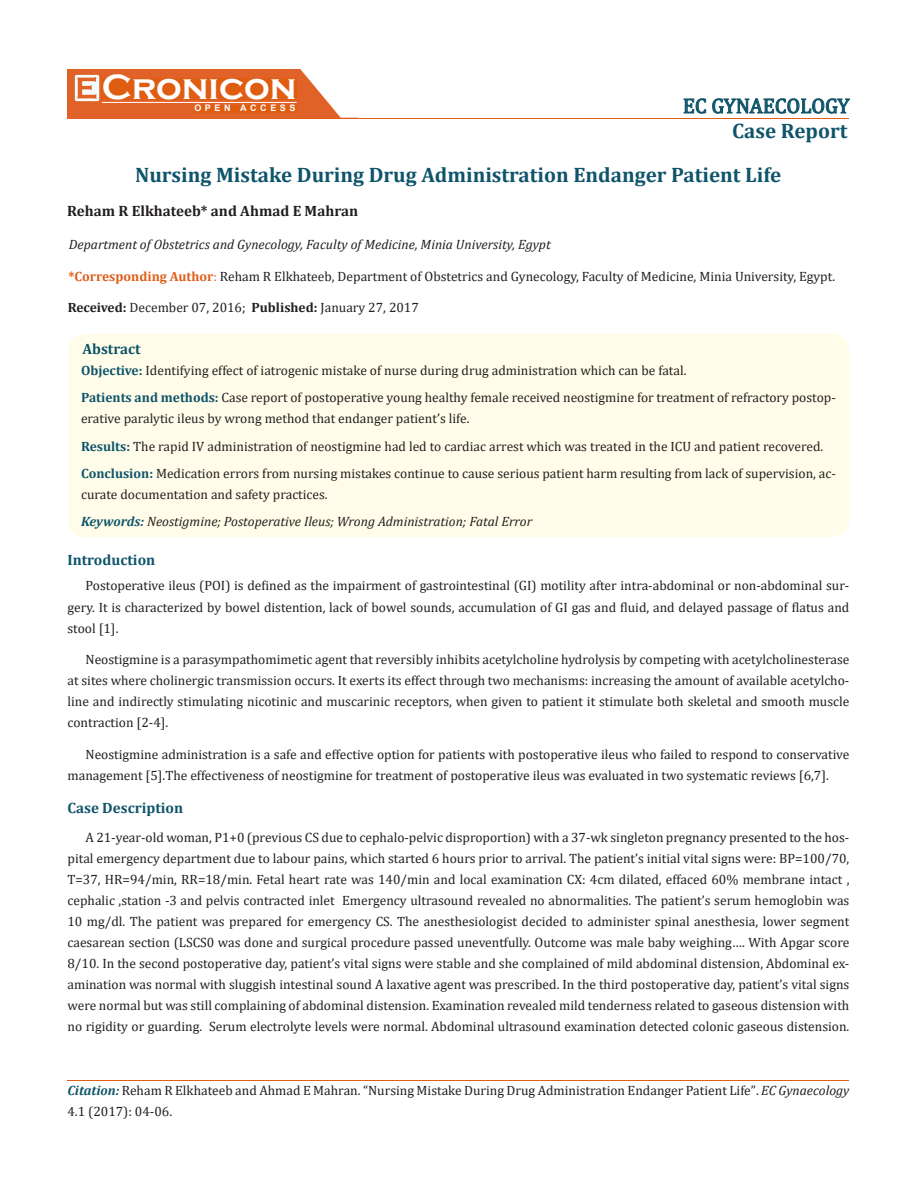
<style>
.page{position:relative;width:917px;height:1190px;background:#fff}
.page>*{position:absolute;margin:0;border:0;box-sizing:border-box;transform-origin:0 0}
.t1{font:700 36px "Copperplate Gothic";color:#fff}
.t2{font:700 21px "Cambria";color:#0e546a}
.t3{font:21px "Cambria";color:#0e546a}
.t4{font:700 15px "Cambria";color:#0e546a}
.t5{font:700 15px "Cambria";color:#231f20}
.t6{font:13.5px/21px "Cambria";color:#231f20}
.t7{font:italic 13.5px "Cambria";color:#231f20}
.t8{font:700 9px "Arial";letter-spacing:.4em;color:#fff}
.s1{font-weight:700;color:#e05d1a}
.s2{color:#e05d1a}
.s3{font-weight:700}
.s4{font-weight:700;color:#0e546a}
.s5{font-weight:700;font-style:italic;color:#0e546a}
.s6{font-size:13.35px}
.s7{font-style:italic}
</style>
<div class="page">
<div style="left:67px;top:70px;width:290px;height:49px;background:#e06228"></div>
<svg style="left:300px;top:69px;width:58px;height:49px"></svg>
<img style="left:75px;top:75px;width:24px;height:26px">
<div style="left:102px;top:79px;width:195px;height:21px;background:#df5d11"></div>
<div style="left:194px;top:105px;width:103px;height:7px;background:#df5d11"></div>
<svg style="left:683px;top:98px;width:167px;height:16px"></svg>
<hr style="left:102px;top:102px;width:194px;height:1px;background:#fff">
<hr style="left:279px;top:118px;width:569px;height:1px;background:#e05d1a">
<hr style="left:67px;top:1080px;width:782px;height:1px;background:#e05d1a">
<div style="left:67px;top:334px;width:782px;height:203px;background:#fffde9;border-radius:18px"></div>
<p class="t1" style="left:102px;top:68px;width:196px">Cronicon</p>
<p class="t8" style="left:194px;top:102px;width:103px">OPEN ACCESS</p>
<p class="t3" style="left:682px;top:93px;width:168px">EC GYNAECOLOGY</p>
<p class="t2" style="left:732px;top:116px;width:117px">Case Report</p>
<p class="t2" style="left:135px;top:160px;width:647px">Nursing Mistake During Drug Administration Endanger Patient Life</p>
<p class="t5" style="left:67px;top:200px;width:292px">Reham R Elkhateeb* and Ahmad E Mahran</p>
<p class="t7" style="left:69px;top:235px;width:483px">Department of Obstetrics and Gynecology, Faculty of Medicine, Minia University, Egypt</p>
<p class="t6" style="left:68px;top:265px;width:768px"><span class="s1">*Corresponding Author</span><span class="s2">:</span> Reham R Elkhateeb, Department of Obstetrics and Gynecology, Faculty of Medicine, Minia University, Egypt.</p>
<p class="t6" style="left:68px;top:297px;width:353px"><span class="s3">Received:</span> December 07, 2016; <span class="s3">Published:</span> January 27, 2017</p>
<p class="t4" style="left:82px;top:338px;width:60px">Abstract</p>
<p class="t6" style="left:81px;top:359px;width:607px"><span class="s4">Objective:</span> Identifying effect of iatrogenic mistake of nurse during drug administration which can be fatal.</p>
<p class="t6" style="left:81px;top:387px;width:756px"><span class="s4">Patients and methods:</span> Case report of postoperative young healthy female received neostigmine for treatment of refractory postop&shy;erative paralytic ileus by wrong method that endanger patient’s life.</p>
<p class="t6" style="left:81px;top:435px;width:743px"><span class="s4">Results:</span> The rapid IV administration of neostigmine had led to cardiac arrest which was treated in the ICU and patient recovered.</p>
<p class="t6" style="left:81px;top:463px;width:756px"><span class="s4">Conclusion:</span> Medication errors from nursing mistakes continue to cause serious patient harm resulting from lack of supervision, ac&shy;curate documentation and safety practices.</p>
<p class="t7" style="left:81px;top:511px;width:453px"><span class="s4">Keywords:</span> Neostigmine; Postoperative Ileus; Wrong Administration; Fatal Error</p>
<p class="t4" style="left:67px;top:549px;width:89px">Introduction</p>
<p class="t6" style="left:67px;top:575px;width:783px;text-align:justify;text-indent:18px">Postoperative ileus (POI) is defined as the impairment of gastrointestinal (GI) motility after intra-abdominal or non-abdominal sur&shy;gery. It is characterized by bowel distention, lack of bowel sounds, accumulation of GI gas and fluid, and delayed passage of flatus and stool [1].</p>
<p class="t6" style="left:67px;top:649px;width:783px;text-align:justify;text-indent:18px">Neostigmine is a parasympathomimetic agent that reversibly inhibits acetylcholine hydrolysis by competing with acetylcholinesterase at sites where cholinergic transmission occurs. It exerts its effect through two mechanisms: increasing the amount of available acetylcho&shy;line and indirectly stimulating nicotinic and muscarinic receptors, when given to patient it stimulate both skeletal and smooth muscle contraction [2-4].</p>
<p class="t6" style="left:67px;top:744px;width:783px;text-indent:18px">Neostigmine administration is a safe and effective option for patients with postoperative ileus who failed to respond to conservative management [5].The effectiveness of neostigmine for treatment of postoperative ileus was evaluated in two systematic reviews [6,7].</p>
<p class="t4" style="left:67px;top:797px;width:117px">Case Description</p>
<p class="t6" style="left:67px;top:826px;width:783px;text-align:justify;text-indent:18px">A 21-year-old woman, P1+0 (previous CS due to cephalo-pelvic disproportion) with a 37-wk singleton pregnancy presented to the hos&shy;pital emergency department due to labour pains, which started 6 hours prior to arrival. The patient’s initial vital signs were: BP=100/70, T=37, HR=94/min, RR=18/min. Fetal heart rate was 140/min and local examination CX: 4cm dilated, effaced 60% membrane intact , cephalic ,station -3 and pelvis contracted inlet Emergency ultrasound revealed no abnormalities. The patient’s serum hemoglobin was 10 mg/dl. The patient was prepared for emergency CS. The anesthesiologist decided to administer spinal anesthesia, lower segment caesarean section (LSCS0 was done and surgical procedure passed uneventfully. Outcome was male baby weighing…. With Apgar score 8/10. In the second postoperative day, patient’s vital signs were stable and she complained of mild abdominal distension, Abdominal ex&shy;amination was normal with sluggish intestinal sound A laxative agent was prescribed. In the third postoperative day, patient’s vital signs were normal but was still complaining of abdominal distension. Examination revealed mild tenderness related to gaseous distension with no rigidity or guarding. Serum electrolyte levels were normal. Abdominal ultrasound examination detected colonic gaseous distension.</p>
<p class="t6" style="left:67px;top:1079px;width:783px"><span class="s5">Citation:</span> Reham R Elkhateeb and Ahmad E Mahran. “Nursing Mistake During Drug Administration Endanger Patient Life”<span class="s6">.</span> <span class="s7">EC Gynaecology<br></span><span class="s6">4</span>.1 (2017): 04-06.</p>
</div>
